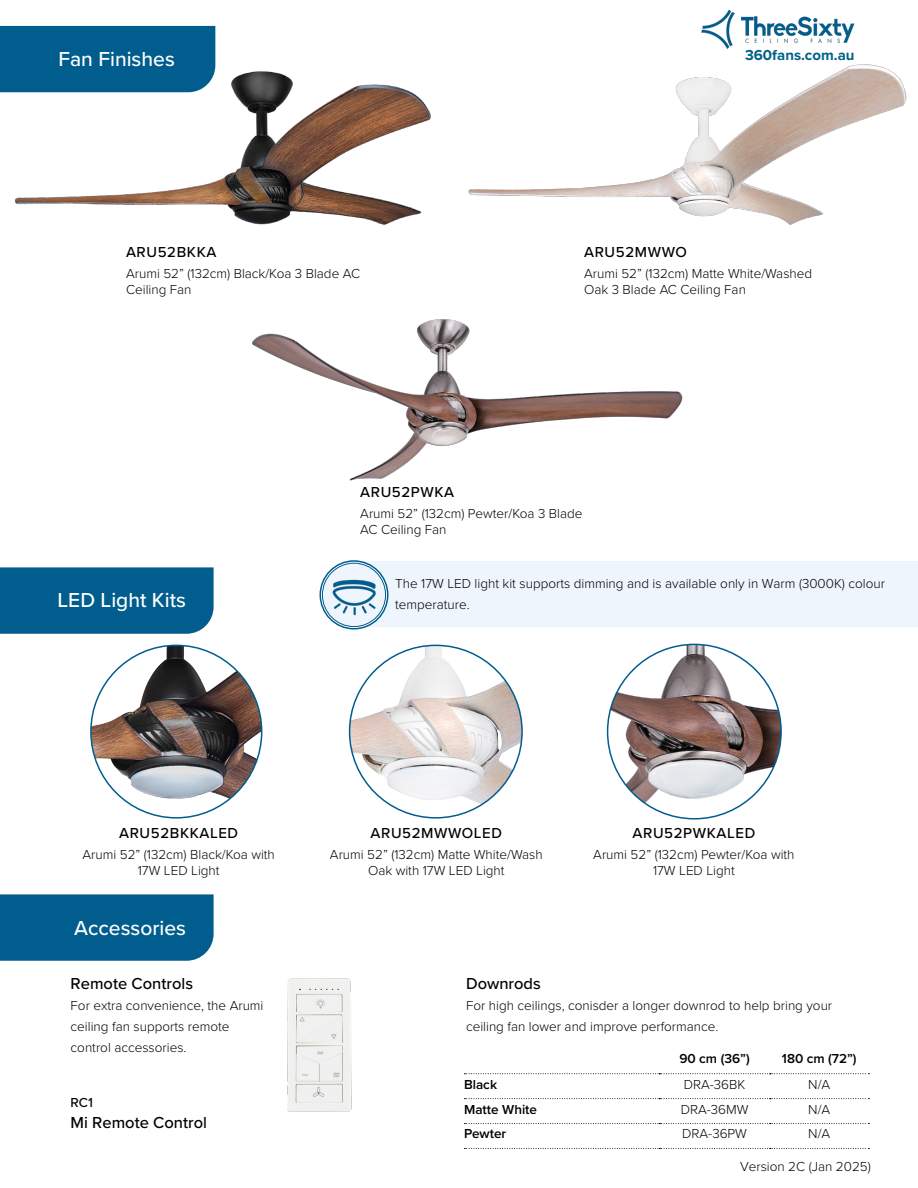
<style>
.page{position:relative;width:918px;height:1188px;background:#fff}
.page>*{position:absolute;margin:0;border:0;box-sizing:border-box;transform-origin:0 0}
.t1{font:500 21px "Proxima Nova";color:#fff}
.t2{font:500 16.5px "Proxima Nova";color:#000}
.t3{font:500 15px "Proxima Nova";letter-spacing:.04em;color:#000}
.t4{font:700 15px "Proxima Nova";color:#006287}
.t5{font:300 13.5px/16.2px "Proxima Nova";color:#000}
.t6{font:600 13.5px "Proxima Nova";color:#000}
.t7{font:500 13.5px "Proxima Nova";color:#000}
</style>
<div class="page">
<div style="left:0;top:26px;width:215px;height:66px;background:#005d8d"></div>
<div style="left:0;top:894px;width:214px;height:67px;background:#005d8d"></div>
<svg style="left:464px;top:1073px;width:405px;height:1px"></svg>
<svg style="left:464px;top:1098px;width:405px;height:1px"></svg>
<svg style="left:464px;top:1123px;width:405px;height:1px"></svg>
<svg style="left:464px;top:1148px;width:405px;height:1px"></svg>
<img style="left:287px;top:978px;width:65px;height:134px">
<img style="left:701px;top:9px;width:154px;height:40px">
<img style="left:6px;top:62px;width:425px;height:163px">
<div style="left:354px;top:561px;width:564px;height:66px;background:#eef5fc"></div>
<div style="left:0;top:567px;width:214px;height:67px;background:#005d8d"></div>
<svg style="left:320px;top:561px;width:68px;height:68px"></svg>
<div style="left:320px;top:560px;width:68px;height:70px;border:2px solid #005d8d;border-radius:50%"></div>
<div style="left:322px;top:563px;width:64px;height:64px;background:#eef5fc;border-radius:50%"></div>
<div style="left:322px;top:563px;width:64px;height:64px;border:1px solid #005d8d;border-radius:50%"></div>
<img style="left:332px;top:579px;width:44px;height:37px">
<img style="left:468px;top:64px;width:439px;height:161px">
<img style="left:252px;top:319px;width:431px;height:162px">
<img style="left:91px;top:645px;width:171px;height:172px">
<img style="left:350px;top:645px;width:172px;height:173px;border-radius:86px">
<img style="left:608px;top:644px;width:173px;height:175px;border-radius:87px">
<p class="t1" style="left:58px;top:43px;width:118px">Fan Finishes</p>
<p class="t3" style="left:126px;top:241px;width:92px">ARU52BKKA</p>
<p class="t5" style="left:126px;top:265px;width:236px">Arumi 52” (132cm) Black/Koa 3 Blade AC<br>Ceiling Fan</p>
<p class="t4" style="left:745px;top:44px;width:111px">360fans.com.au</p>
<p class="t3" style="left:584px;top:241px;width:104px">ARU52MWWO</p>
<p class="t5" style="left:584px;top:265px;width:230px">Arumi 52” (132cm) Matte White/Washed<br>Oak 3 Blade AC Ceiling Fan</p>
<p class="t3" style="left:360px;top:481px;width:96px">ARU52PWKA</p>
<p class="t5" style="left:360px;top:505px;width:224px">Arumi 52” (132cm) Pewter/Koa 3 Blade<br>AC Ceiling Fan</p>
<p class="t5" style="left:395px;top:575px;width:491px">The 17W LED light kit supports dimming and is available only in Warm (3000K) colour</p>
<p class="t1" style="left:58px;top:585px;width:130px">LED Light Kits</p>
<p class="t5" style="left:395px;top:596px;width:76px">temperature.</p>
<p class="t3" style="left:119px;top:822px;width:121px">ARU52BKKALED</p>
<p class="t5" style="left:82px;top:846px;width:194px;text-align:center">Arumi 52” (132cm) Black/Koa with<br>17W LED Light</p>
<p class="t1" style="left:74px;top:913px;width:113px">Accessories</p>
<p class="t3" style="left:371px;top:822px;width:133px">ARU52MWWOLED</p>
<p class="t5" style="left:330px;top:846px;width:214px;text-align:center">Arumi 52” (132cm) Matte White/Wash<br>Oak with 17W LED Light</p>
<p class="t3" style="left:633px;top:822px;width:124px">ARU52PWKALED</p>
<p class="t5" style="left:593px;top:846px;width:203px;text-align:center">Arumi 52” (132cm) Pewter/Koa with<br>17W LED Light</p>
<p class="t2" style="left:71px;top:971px;width:124px">Remote Controls</p>
<p class="t5" style="left:71px;top:994px;width:194px;line-height:21px">For extra convenience, the Arumi ceiling fan supports remote control accessories.</p>
<p class="t7" style="left:71px;top:1092px;width:24px">RC1</p>
<p class="t2" style="left:71px;top:1110px;width:138px">Mi Remote Control</p>
<p class="t2" style="left:466px;top:971px;width:76px">Downrods</p>
<p class="t5" style="left:466px;top:994px;width:368px;line-height:21px">For high ceilings, conisder a longer downrod to help bring your ceiling fan lower and improve performance.</p>
<p class="t6" style="left:679px;top:1049px;width:72px">90 cm (36”)</p>
<p class="t6" style="left:782px;top:1049px;width:76px">180 cm (72”)</p>
<p class="t6" style="left:464px;top:1074px;width:35px">Black</p>
<p class="t5" style="left:684px;top:1075px;width:63px">DRA-36BK</p>
<p class="t5" style="left:808px;top:1075px;width:23px">N/A</p>
<p class="t6" style="left:464px;top:1099px;width:75px">Matte White</p>
<p class="t5" style="left:681px;top:1100px;width:69px">DRA-36MW</p>
<p class="t5" style="left:808px;top:1100px;width:23px">N/A</p>
<p class="t6" style="left:464px;top:1124px;width:44px">Pewter</p>
<p class="t5" style="left:682px;top:1125px;width:66px">DRA-36PW</p>
<p class="t5" style="left:808px;top:1125px;width:23px">N/A</p>
<p class="t5" style="left:740px;top:1157px;width:132px">Version 2C (Jan 2025)</p>
</div>
